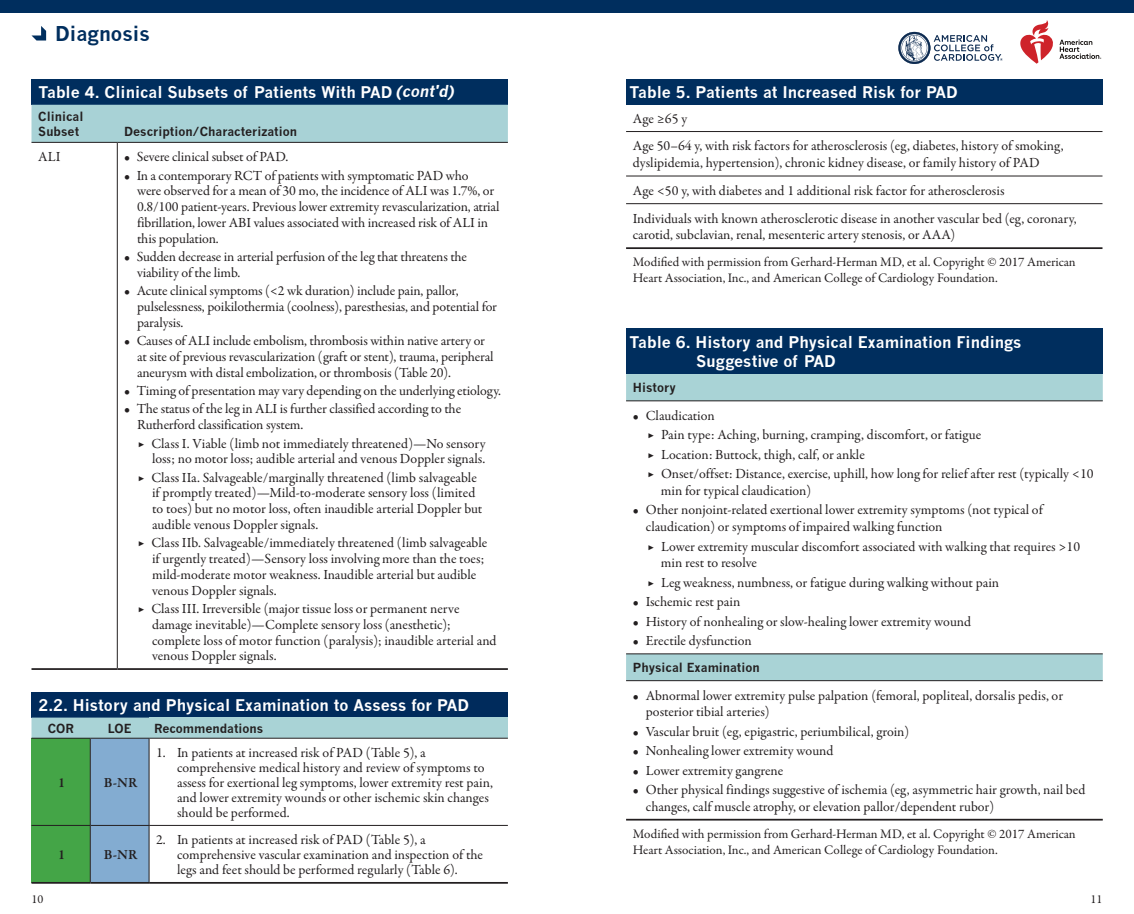
<style>
.page{position:relative;width:1134px;height:914px;background:#fff}
.page>*{position:absolute;margin:0;border:0;box-sizing:border-box;transform-origin:0 0}
.t1{font:700 19.95px "News Gothic";color:#002e5e}
.Table_Header{font:700 15.75px/19.2px "News Gothic";color:#fff}
.t2{font:14px/15.8px "Garamond Premr Pro";letter-spacing:-.005em;color:#231f20}
.t3{font:600 14px "Garamond Premr Pro";color:#231f20}
.Footnotes{font:13.12px/15.8px "Garamond Premr Pro";color:#231f20}
.Table_column_head{font:700 12.25px/14.7px "News Gothic";color:#231f20}
.t4{font:12.25px "Garamond Premr Pro";color:#231f20}
.s1{font-style:italic}
</style>
<div class="page">
<svg style="left:898px;top:32px;width:105px;height:32px"></svg>
<svg style="left:1020px;top:20px;width:81px;height:44px"></svg>
<div style="left:0;top:0;width:1134px;height:12px;background:#002e5e"></div>
<svg style="left:32px;top:26px;width:14px;height:15px"></svg>
<div style="left:32px;top:691px;width:476px;height:26px;background:#002b5c"></div>
<div style="left:149px;top:717px;width:359px;height:21px;background:#a9d3d6"></div>
<svg style="left:32px;top:717px;width:117px;height:164px;background:#73ada4"></svg>
<div style="left:32px;top:825px;width:58px;height:57px;background:#44a547"></div>
<hr style="left:32px;top:738px;width:58px;height:1px;background:#231f20">
<hr style="left:90px;top:738px;width:59px;height:1px;background:#231f20">
<hr style="left:149px;top:738px;width:359px;height:1px;background:#231f20">
<hr style="left:90px;top:825px;width:1px;height:56px;background:#231f20">
<hr style="left:32px;top:881px;width:58px;height:2px;background:#231f20">
<hr style="left:90px;top:881px;width:59px;height:2px;background:#231f20">
<hr style="left:149px;top:881px;width:359px;height:2px;background:#231f20">
<hr style="left:149px;top:825px;width:1px;height:56px;background:#231f20">
<hr style="left:32px;top:825px;width:58px;height:1px;background:#231f20">
<hr style="left:149px;top:825px;width:359px;height:1px;background:#231f20">
<hr style="left:90px;top:738px;width:1px;height:87px;background:#231f20">
<hr style="left:149px;top:738px;width:1px;height:87px;background:#231f20">
<hr style="left:90px;top:825px;width:59px;height:1px;background:#231f20">
<div style="left:626px;top:79px;width:476px;height:26px;background:#002e5e"></div>
<hr style="left:626px;top:131px;width:476px;height:1px;background:#231f20">
<hr style="left:626px;top:176px;width:476px;height:1px;background:#231f20">
<hr style="left:626px;top:203px;width:476px;height:1px;background:#231f20">
<hr style="left:626px;top:247px;width:476px;height:2px;background:#231f20">
<div style="left:626px;top:329px;width:477px;height:45px;background:#002e5e"></div>
<svg style="left:626px;top:374px;width:477px;height:306px"></svg>
<hr style="left:626px;top:400px;width:477px;height:1px;background:#231f20">
<hr style="left:626px;top:680px;width:477px;height:1px;background:#231f20">
<hr style="left:626px;top:653px;width:477px;height:1px;background:#231f20">
<hr style="left:626px;top:818px;width:477px;height:2px;background:#231f20">
<div style="left:32px;top:79px;width:476px;height:26px;background:#002e5e"></div>
<div style="left:32px;top:105px;width:476px;height:37px;background:#a8d2d6"></div>
<hr style="left:32px;top:668px;width:85px;height:2px;background:#231f20">
<hr style="left:117px;top:668px;width:391px;height:2px;background:#231f20">
<hr style="left:117px;top:143px;width:1px;height:525px;background:#231f20">
<hr style="left:32px;top:142px;width:85px;height:1px;background:#231f20">
<hr style="left:117px;top:142px;width:391px;height:1px;background:#231f20">
<h1 class="t1" style="left:55px;top:22px;width:96px">Diagnosis</h1>
<p class="Table_Header" style="left:38px;top:82px;width:420px">Table 4. Clinical Subsets of Patients With PAD <span class="s1">(cont'd)</span></p>
<p class="Table_column_head" style="left:38px;top:109px;width:47px">Clinical<br>Subset</p>
<p class="Table_column_head" style="left:124px;top:123px;width:174px">Description/Characterization</p>
<p class="t2" style="left:38px;top:149px;width:24px">ALI</p>
<p class="t2" style="left:124px;top:149px;width:166px">• Severe clinical subset of PAD.</p>
<p class="t2" style="left:137px;top:168px;width:364px;text-indent:-13px">• In a contemporary RCT of patients with symptomatic PAD who<br>were observed for a mean of 30 mo, the incidence of ALI was 1.7%, or 0.8/100 patient-years. Previous lower extremity revascularization, atrial fibrillation, lower ABI values associated with increased risk of ALI in this population.</p>
<p class="t2" style="left:137px;top:249px;width:332px;text-indent:-13px">• Sudden decrease in arterial perfusion of the leg that threatens the viability of the limb.</p>
<p class="t2" style="left:137px;top:283px;width:361px;text-indent:-13px">• Acute clinical symptoms (&lt;2 wk duration) include pain, pallor, pulselessness, poikilothermia (coolness), paresthesias, and potential for paralysis.</p>
<p class="t2" style="left:137px;top:333px;width:358px;text-indent:-13px">• Causes of ALI include embolism, thrombosis within native artery or at site of previous revascularization (graft or stent), trauma, peripheral aneurysm with distal embolization, or thrombosis (Table 20).</p>
<p class="t2" style="left:124px;top:383px;width:378px">• Timing of presentation may vary depending on the underlying etiology.</p>
<p class="t2" style="left:137px;top:401px;width:326px;text-indent:-13px">• The status of the leg in ALI is further classified according to the<br>Rutherford classification system.</p>
<p class="t2" style="left:138px;top:435px;width:349px;text-align:right">▶ Class I. Viable (limb not immediately threatened)—No sensory loss; no motor loss; audible arterial and venous Doppler signals.</p>
<p class="t2" style="left:152px;top:469px;width:332px;text-indent:-14px">▶ Class IIa. Salvageable/marginally threatened (limb salvageable if promptly treated)—Mild-to-moderate sensory loss (limited to toes) but no motor loss, often inaudible arterial Doppler but audible venous Doppler signals.</p>
<p class="t2" style="left:152px;top:535px;width:337px;text-indent:-14px">▶ Class IIb. Salvageable/immediately threatened (limb salvageable if urgently treated)—Sensory loss involving more than the toes; mild-moderate motor weakness. Inaudible arterial but audible venous Doppler signals.</p>
<p class="t2" style="left:152px;top:601px;width:346px;text-indent:-14px">▶ Class III. Irreversible (major tissue loss or permanent nerve damage inevitable)—Complete sensory loss (anesthetic); complete loss of motor function (paralysis); inaudible arterial and venous Doppler signals.</p>
<p class="Table_Header" style="left:38px;top:695px;width:432px">2.2. History and Physical Examination to Assess for PAD</p>
<p class="Table_column_head" style="left:48px;top:720px;width:28px">COR</p>
<p class="Table_column_head" style="left:108px;top:720px;width:25px">LOE</p>
<p class="Table_column_head" style="left:154px;top:721px;width:111px">Recommendations</p>
<p class="t3" style="left:58px;top:774px;width:8px">1</p>
<p class="t3" style="left:104px;top:774px;width:35px">B-NR</p>
<p class="t3" style="left:58px;top:846px;width:8px">1</p>
<p class="t3" style="left:104px;top:846px;width:35px">B-NR</p>
<p class="t2" style="left:177px;top:745px;width:317px;line-height:14.9px;text-indent:-21px">1. In patients at increased risk of PAD (Table 5), a comprehensive medical history and review of symptoms to assess for exertional leg symptoms, lower extremity rest pain, and lower extremity wounds or other ischemic skin changes should be performed.</p>
<p class="t2" style="left:177px;top:832px;width:307px;line-height:14.9px;text-indent:-21px">2. In patients at increased risk of PAD (Table 5), a comprehensive vascular examination and inspection of the legs and feet should be performed regularly (Table 6).</p>
<p class="Table_Header" style="left:630px;top:82px;width:330px">Table 5. Patients at Increased Risk for PAD</p>
<p class="t2" style="left:633px;top:111px;width:56px">Age ≥65 y</p>
<p class="t2" style="left:633px;top:138px;width:432px;line-height:16.8px">Age 50–64 y, with risk factors for atherosclerosis (eg, diabetes, history of smoking, dyslipidemia, hypertension), chronic kidney disease, or family history of PAD</p>
<p class="t2" style="left:633px;top:183px;width:373px">Age &lt;50 y, with diabetes and 1 additional risk factor for atherosclerosis</p>
<p class="t2" style="left:633px;top:210px;width:445px;line-height:16.8px">Individuals with known atherosclerotic disease in another vascular bed (eg, coronary, carotid, subclavian, renal, mesenteric artery stenosis, or AAA)</p>
<p class="Footnotes" style="left:633px;top:255px;width:444px">Modified with permission from Gerhard-Herman MD, et al. Copyright © 2017 American<br>Heart Association, Inc., and American College of Cardiology Foundation.</p>
<p class="Table_Header" style="left:696px;top:332px;width:327px;text-indent:-66px">Table 6. History and Physical Examination Findings<br>Suggestive of PAD</p>
<p class="Table_column_head" style="left:633px;top:380px;width:44px">History</p>
<p class="t2" style="left:633px;top:408px;width:83px">• Claudication</p>
<p class="t2" style="left:648px;top:427px;width:335px">▶ Pain type: Aching, burning, cramping, discomfort, or fatigue</p>
<p class="t2" style="left:648px;top:446px;width:219px">▶ Location: Buttock, thigh, calf, or ankle</p>
<p class="t2" style="left:661px;top:465px;width:434px;line-height:16.8px;text-indent:-13px">▶ Onset/offset: Distance, exercise, uphill, how long for relief after rest (typically &lt;10 min for typical claudication)</p>
<p class="t2" style="left:646px;top:502px;width:398px;line-height:16.8px;text-indent:-13px">• Other nonjoint-related exertional lower extremity symptoms (not typical of claudication) or symptoms of impaired walking function</p>
<p class="t2" style="left:661px;top:538px;width:421px;line-height:16.8px;text-indent:-13px">▶ Lower extremity muscular discomfort associated with walking that requires &gt;10 min rest to resolve</p>
<p class="t2" style="left:648px;top:575px;width:353px">▶ Leg weakness, numbness, or fatigue during walking without pain</p>
<p class="t2" style="left:633px;top:594px;width:109px">• Ischemic rest pain</p>
<p class="t2" style="left:633px;top:613px;width:340px">• History of nonhealing or slow-healing lower extremity wound</p>
<p class="t2" style="left:633px;top:633px;width:120px">• Erectile dysfunction</p>
<p class="Table_column_head" style="left:633px;top:660px;width:128px">Physical Examination</p>
<p class="t2" style="left:646px;top:687px;width:419px;line-height:16.8px;text-indent:-13px">• Abnormal lower extremity pulse palpation (femoral, popliteal, dorsalis pedis, or posterior tibial arteries)</p>
<p class="t2" style="left:633px;top:723px;width:278px">• Vascular bruit (eg, epigastric, periumbilical, groin)</p>
<p class="t2" style="left:633px;top:743px;width:202px">• Nonhealing lower extremity wound</p>
<p class="t2" style="left:633px;top:762px;width:152px">• Lower extremity gangrene</p>
<p class="t2" style="left:646px;top:781px;width:441px;line-height:16.8px;text-indent:-13px">• Other physical findings suggestive of ischemia (eg, asymmetric hair growth, nail bed changes, calf muscle atrophy, or elevation pallor/dependent rubor)</p>
<p class="Footnotes" style="left:633px;top:826px;width:444px">Modified with permission from Gerhard-Herman MD, et al. Copyright © 2017 American<br>Heart Association, Inc., and American College of Cardiology Foundation.</p>
<p class="t4" style="left:32px;top:891px;width:13px">10</p>
<p class="t4" style="left:1091px;top:891px;width:13px">11</p>
</div>
